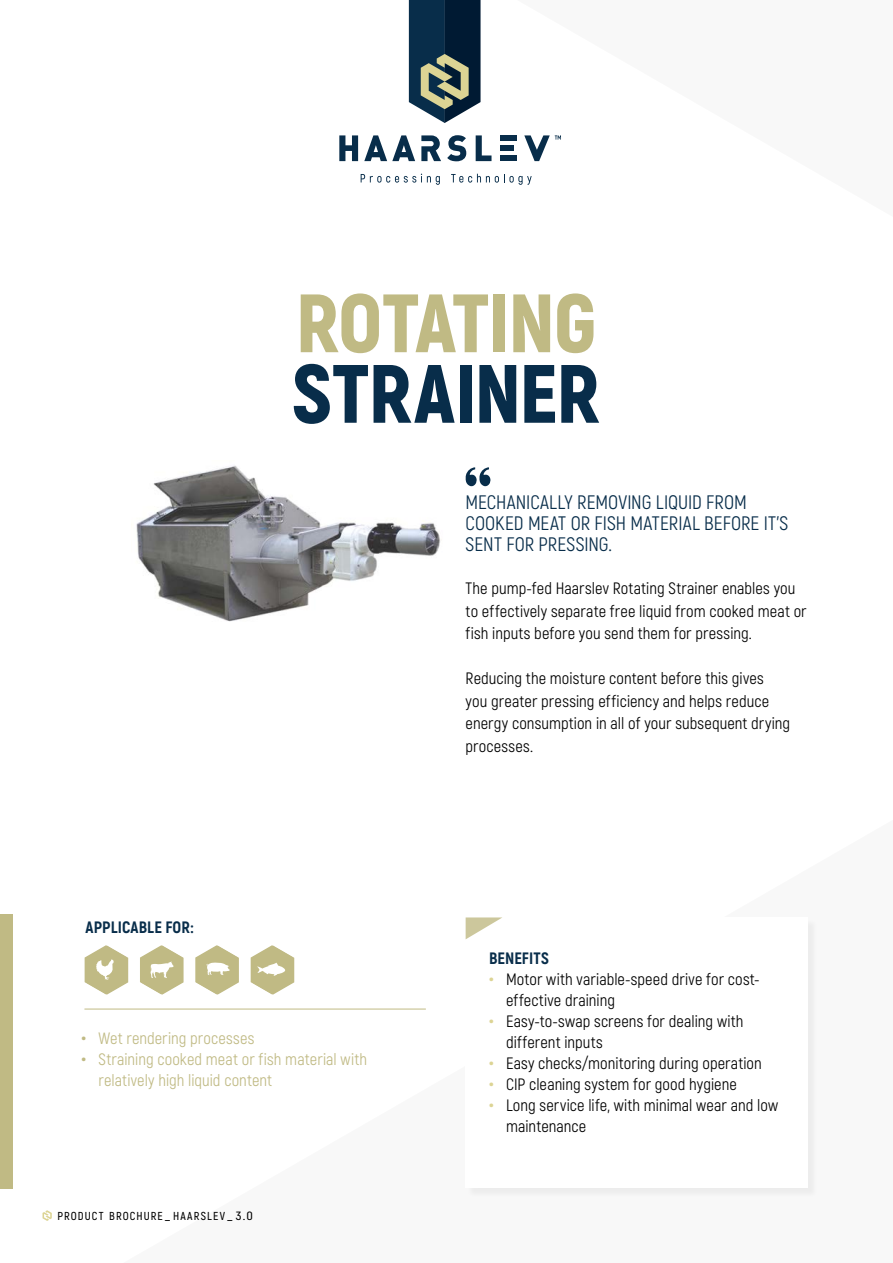
<style>
.page{position:relative;width:893px;height:1263px;background:#fff}
.page>*{position:absolute;margin:0;border:0;box-sizing:border-box;transform-origin:0 0}
.t1{font:900 82.5px "Akrobat";letter-spacing:-.02em;color:#c0ba84}
.t2{font:900 82.5px "Akrobat";letter-spacing:-.01em;color:#082d4a}
.t3{font:19.5px/21px "Akrobat";color:#082d4a}
.t4{font:16.5px/22.5px "Akrobat";letter-spacing:.005em;color:#000}
.t5{font:16.5px/21px "Akrobat";letter-spacing:.005em;color:#c0ba84}
.t6{font:800 16.5px "Akrobat";letter-spacing:.005em;color:#082d4a}
.t7{font:600 11.55px "Akrobat";letter-spacing:.095em;color:#000}
.s1{font-weight:700;font-size:22.5px}
.s2{font-size:12px}
.s3{font-weight:700;font-size:22.5px;color:#dcd494}
</style>
<div class="page">
<svg style="left:361px;top:174px;width:79px;height:11px"></svg>
<svg style="left:451px;top:174px;width:44px;height:9px"></svg>
<svg style="left:339px;top:135px;width:19px;height:26px"></svg>
<svg style="left:364px;top:135px;width:51px;height:26px"></svg>
<svg style="left:421px;top:135px;width:20px;height:26px"></svg>
<svg style="left:447px;top:135px;width:19px;height:26px"></svg>
<svg style="left:476px;top:135px;width:15px;height:26px"></svg>
<svg style="left:409px;top:0;width:72px;height:123px;background:#39505b"></svg>
<img style="left:136px;top:465px;width:304px;height:157px">
<svg style="left:43px;top:1210px;width:9px;height:11px"></svg>
<div style="left:467px;top:919px;width:351px;height:280px;background:#efefef"></div>
<div style="left:466px;top:917px;width:342px;height:271px;background:#fff"></div>
<svg style="left:466px;top:917px;width:36px;height:22px"></svg>
<svg style="left:251px;top:945px;width:43px;height:50px"></svg>
<svg style="left:140px;top:945px;width:44px;height:50px"></svg>
<svg style="left:195px;top:945px;width:44px;height:50px"></svg>
<svg style="left:85px;top:945px;width:43px;height:50px"></svg>
<hr style="left:84px;top:1009px;width:342px;height:1px;background:#c0ba84">
<div style="left:0;top:914px;width:13px;height:274px;background:#c0ba84"></div>
<svg style="left:465px;top:467px;width:26px;height:20px"></svg>
<h1 class="t1" style="left:296px;top:270px;width:302px">ROTATING</h1>
<h1 class="t2" style="left:292px;top:340px;width:309px">STRAINER</h1>
<p class="t3" style="left:466px;top:492px;width:324px">MECHANICALLY REMOVING LIQUID FROM<br>COOKED MEAT OR FISH MATERIAL BEFORE IT’S<br>SENT FOR PRESSING.</p>
<p class="t6" style="left:86px;top:916px;width:109px">APPLICABLE FOR:</p>
<p class="t5" style="left:81px;top:1028px;width:175px"><span class="s1">•</span> Wet rendering processes</p>
<p class="t5" style="left:98px;top:1049px;width:270px;text-indent:-17px"><span class="s1">•</span> Straining cooked meat or fish material with relatively high liquid content</p>
<p class="t7" style="left:57px;top:1209px;width:197px">PRODUCT BROCHURE<span class="s2">_</span>HAARSLEV<span class="s2">_ 3.0</span></p>
<p class="t4" style="left:466px;top:577px;width:343px">The pump-fed Haarslev Rotating Strainer enables you to effectively separate free liquid from cooked meat or fish inputs before you send them for pressing.</p>
<p class="t4" style="left:466px;top:667px;width:326px">Reducing the moisture content before this gives<br>you greater pressing efficiency and helps reduce energy consumption in all of your subsequent drying processes.</p>
<p class="t6" style="left:489px;top:948px;width:61px">BENEFITS</p>
<p class="t4" style="left:506px;top:969px;width:255px;line-height:21px;text-indent:-17px"><span class="s3">•</span> Motor with variable-speed drive for cost&shy;effective draining</p>
<p class="t4" style="left:506px;top:1011px;width:239px;line-height:21px;text-indent:-17px"><span class="s3">•</span> Easy-to-swap screens for dealing with different inputs</p>
<p class="t4" style="left:489px;top:1052px;width:274px"><span class="s3">•</span> Easy checks/monitoring during operation</p>
<p class="t4" style="left:489px;top:1073px;width:249px"><span class="s3">•</span> CIP cleaning system for good hygiene</p>
<p class="t4" style="left:506px;top:1095px;width:274px;line-height:21px;text-indent:-17px"><span class="s3">•</span> Long service life, with minimal wear and low maintenance</p>
</div>
